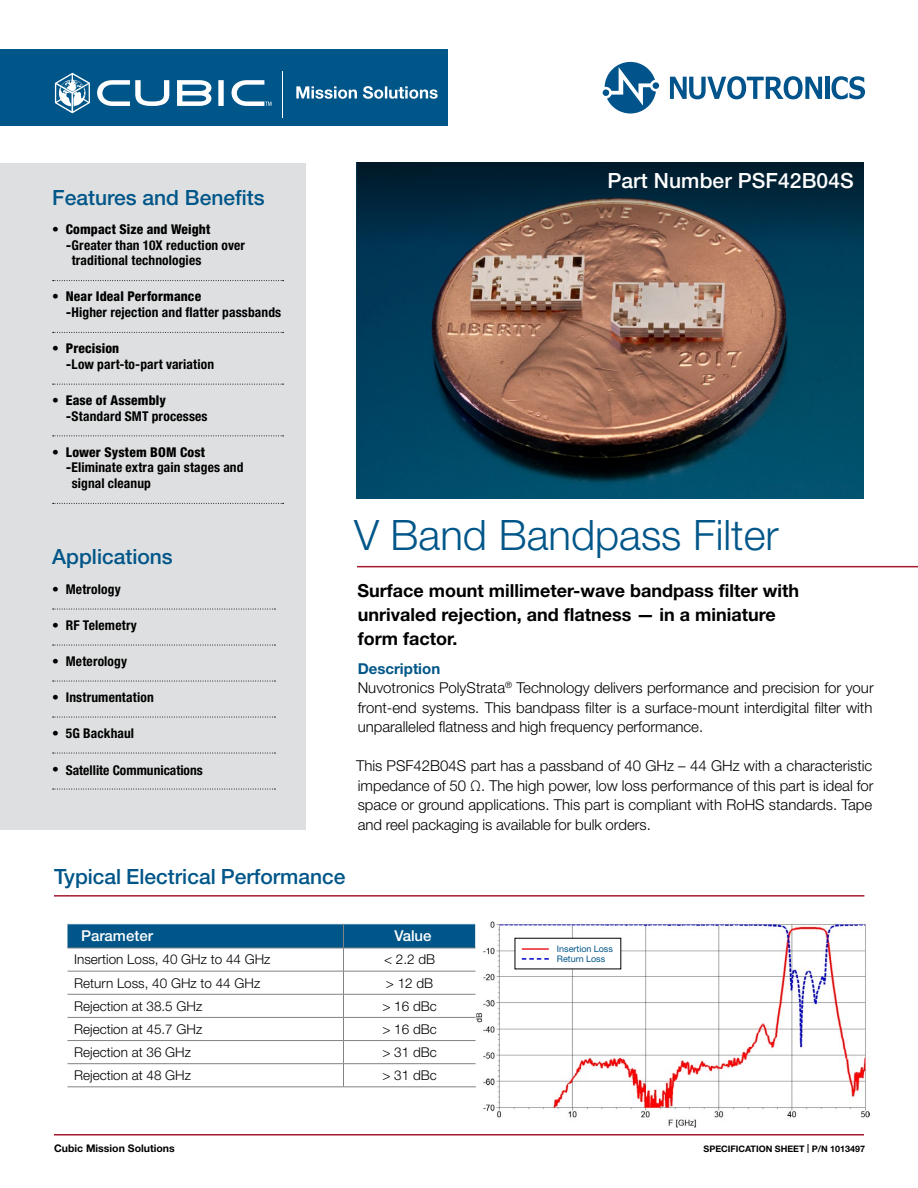
<style>
.page{position:relative;width:918px;height:1188px;background:#fff}
.page>*{position:absolute;margin:0;border:0;box-sizing:border-box;transform-origin:0 0}
.t1{font:300 42px "Helvetica Neue LT Std";color:#005689}
.t2{font:500 21px "Helvetica Neue LT Std";color:#005689}
.t3{font:500 21px "Helvetica Neue LT Std";letter-spacing:.005em;color:#fff}
.t4{font:700 18px/24px "Helvetica Neue LT Std";color:#000}
.t5{font:300 15px/19.5px "Helvetica Neue LT Std";color:#000}
.t6{font:500 15px "Helvetica Neue LT Std";color:#fff}
.t7{font:700 condensed 13.5px/15.8px "Helvetica Neue LT Std";letter-spacing:.01em;color:#000}
.t8{font:300 13.5px "Helvetica Neue LT Std";color:#000}
.t9{font:800 condensed 13.5px "Helvetica Neue LT Std";letter-spacing:.01em;color:#000}
.t10{font:700 10.5px "Helvetica Neue LT Std";color:#000}
.t11{font:700 9px "Helvetica Neue LT Std";color:#000}
.t12{font:9px/10.1px "Helvetica Neue LT Std";color:#005689}
.s1{font-weight:700}
.s2{font-weight:800}
.s3{font-weight:700;color:#005689}
</style>
<div class="page">
<svg style="left:357px;top:162px;width:507px;height:337px;background:#445157"></svg>
<div style="left:0;top:163px;width:305px;height:666px;background:#dedfe0"></div>
<hr style="left:54px;top:1134px;width:810px;height:2px;background:#a6192e">
<hr style="left:357px;top:566px;width:561px;height:1px;background:#a6192e">
<svg style="left:53px;top:280px;width:231px;height:1px"></svg>
<svg style="left:53px;top:332px;width:231px;height:1px"></svg>
<svg style="left:53px;top:384px;width:231px;height:1px"></svg>
<svg style="left:53px;top:436px;width:231px;height:1px"></svg>
<svg style="left:53px;top:503px;width:231px;height:1px"></svg>
<svg style="left:53px;top:609px;width:222px;height:1px"></svg>
<svg style="left:53px;top:645px;width:222px;height:1px"></svg>
<svg style="left:53px;top:681px;width:222px;height:1px"></svg>
<svg style="left:53px;top:717px;width:222px;height:1px"></svg>
<svg style="left:53px;top:753px;width:222px;height:1px"></svg>
<svg style="left:53px;top:789px;width:222px;height:1px"></svg>
<svg style="left:670px;top:76px;width:152px;height:23px"></svg>
<hr style="left:825px;top:77px;width:4px;height:22px;background:#00538b">
<svg style="left:832px;top:76px;width:33px;height:23px"></svg>
<svg style="left:603px;top:62px;width:56px;height:52px"></svg>
<div style="left:0;top:50px;width:448px;height:76px;background:#005689"></div>
<svg style="left:296px;top:86px;width:142px;height:13px"></svg>
<svg style="left:55px;top:73px;width:216px;height:40px"></svg>
<hr style="left:282px;top:71px;width:1px;height:47px;background:#fff">
<hr style="left:54px;top:895px;width:810px;height:2px;background:#a6192e">
<img style="left:475px;top:922px;width:394px;height:205px">
<div style="left:515px;top:938px;width:106px;height:31px;background:#fff"></div>
<hr style="left:522px;top:948px;width:27px;height:2px;background:#ed1d24">
<svg style="left:522px;top:958px;width:27px;height:2px"></svg>
<svg style="left:68px;top:924px;width:408px;height:163px"></svg>
<hr style="left:68px;top:1087px;width:276px;height:1px;background:#808285">
<hr style="left:344px;top:1087px;width:132px;height:1px;background:#808285">
<h2 class="t2" style="left:52px;top:185px;width:214px">Features and Benefits</h2>
<p class="t9" style="left:52px;top:221px;width:160px"><span class="s1">•</span> Compact Size and Weight</p>
<p class="t7" style="left:66px;top:237px;width:180px"><span class="s2">-</span>Greater than 10X reduction over</p>
<p class="t7" style="left:72px;top:252px;width:131px">traditional technologies</p>
<p class="t7" style="left:66px;top:288px;width:216px;text-indent:-14px">• <span class="s2">Near Ideal Performance<br>-</span>Higher rejection and flatter passbands</p>
<p class="t7" style="left:66px;top:340px;width:149px;text-indent:-14px">• <span class="s2">Precision<br>-</span>Low part-to-part variation</p>
<p class="t7" style="left:66px;top:392px;width:143px;text-indent:-14px">• <span class="s2">Ease of Assembly -</span>Standard SMT processes</p>
<p class="t9" style="left:52px;top:443px;width:154px"><span class="s1">•</span> Lower System BOM Cost</p>
<p class="t7" style="left:66px;top:459px;width:179px"><span class="s2">-</span>Eliminate extra gain stages and</p>
<p class="t7" style="left:72px;top:475px;width:81px">signal cleanup</p>
<h2 class="t2" style="left:52px;top:544px;width:122px">Applications</h2>
<p class="t7" style="left:52px;top:581px;width:70px">• Metrology</p>
<p class="t7" style="left:52px;top:617px;width:86px">• RF Telemetry</p>
<p class="t7" style="left:52px;top:653px;width:76px">• Meterology</p>
<p class="t7" style="left:52px;top:689px;width:103px">• Instrumentation</p>
<p class="t7" style="left:52px;top:725px;width:83px">• 5G Backhaul</p>
<p class="t7" style="left:52px;top:762px;width:152px">• Satellite Communications</p>
<h2 class="t3" style="left:607px;top:168px;width:248px">Part Number PSF42B04S</h2>
<h1 class="t1" style="left:354px;top:509px;width:426px">V Band Bandpass Filter</h1>
<p class="t4" style="left:358px;top:578px;width:443px">Surface mount millimeter-wave bandpass filter with unrivaled rejection, and flatness — in a miniature form factor.</p>
<p class="t5" style="left:358px;top:658px;width:518px"><span class="s3">Description<br></span>Nuvotronics PolyStrata<sup>®</sup> Technology delivers performance and precision for your front-end systems. This bandpass filter is a surface-mount interdigital filter with unparalleled flatness and high frequency performance.</p>
<p class="t5" style="left:356px;top:756px;width:519px;text-align:justify">This PSF42B04S part has a passband of 40 GHz – 44 GHz with a characteristic impedance of 50 Ω. The high power, low loss performance of this part is ideal for space or ground applications. This part is compliant with RoHS standards. Tape and reel packaging is available for bulk orders.</p>
<h2 class="t2" style="left:54px;top:864px;width:293px">Typical Electrical Performance</h2>
<p class="t6" style="left:81px;top:927px;width:73px">Parameter</p>
<p class="t6" style="left:394px;top:927px;width:39px">Value</p>
<p class="t8" style="left:74px;top:951px;width:198px">Insertion Loss, 40 GHz to 44 GHz</p>
<p class="t8" style="left:384px;top:951px;width:53px">&lt; 2.2 dB</p>
<p class="t8" style="left:74px;top:974px;width:188px">Return Loss, 40 GHz to 44 GHz</p>
<p class="t8" style="left:386px;top:974px;width:49px">&gt; 12 dB</p>
<p class="t8" style="left:74px;top:998px;width:130px">Rejection at 38.5 GHz</p>
<p class="t8" style="left:382px;top:998px;width:56px">&gt; 16 dBc</p>
<p class="t8" style="left:74px;top:1021px;width:130px">Rejection at 45.7 GHz</p>
<p class="t8" style="left:382px;top:1021px;width:56px">&gt; 16 dBc</p>
<p class="t8" style="left:74px;top:1044px;width:118px">Rejection at 36 GHz</p>
<p class="t8" style="left:382px;top:1044px;width:56px">&gt; 31 dBc</p>
<p class="t8" style="left:74px;top:1067px;width:118px">Rejection at 48 GHz</p>
<p class="t8" style="left:382px;top:1067px;width:56px">&gt; 31 dBc</p>
<p class="t12" style="left:557px;top:943px;width:57px">Insertion Loss<br>Return Loss</p>
<p class="t10" style="left:54px;top:1142px;width:122px">Cubic Mission Solutions</p>
<p class="t11" style="left:704px;top:1144px;width:163px">SPECIFICATION SHEET | P/N 1013497</p>
</div>
